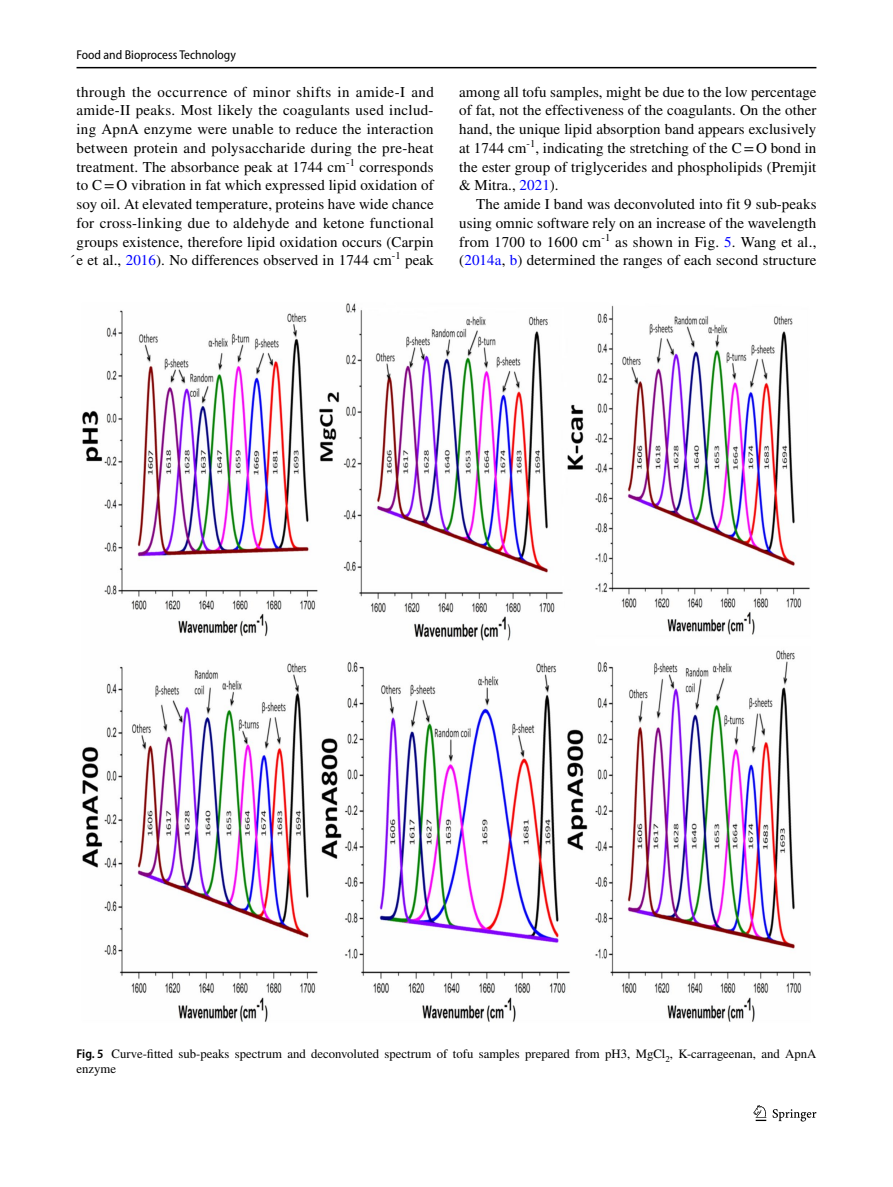
<style>
.page{position:relative;width:893px;height:1187px;background:#fff}
.page>*{position:absolute;margin:0;border:0;box-sizing:border-box;transform-origin:0 0}
.t1{font:15px/18.8px "STIX";letter-spacing:.005em;color:#000;text-align:justify}
.t2{font:12.75px/15px "STIX";color:#000}
.t3{font:semi-condensed 12.75px "Myriad Pro";color:#000}
.s1{color:#00f}
.s2{font-family:"Myriad Pro";font-weight:600;font-stretch:semi-condensed}
</style>
<div class="page">
<hr style="left:77px;top:67px;width:739px;height:1px;background:#000">
<svg style="left:753px;top:1105px;width:13px;height:15px"></svg>
<svg style="left:773px;top:1109px;width:43px;height:12px"></svg>
<img style="left:82px;top:303px;width:729px;height:719px">
<p class="t3" style="left:77px;top:48px;width:161px">Food and Bioprocess Technology</p>
<p class="t1" style="left:77px;top:83px;width:359px">through the occurrence of minor shifts in amide-I and amide-II peaks. Most likely the coagulants used includ&shy;ing ApnA enzyme were unable to reduce the interaction between protein and polysaccharide during the pre-heat treatment. The absorbance peak at 1744 cm<sup>-1</sup> corresponds to C=O vibration in fat which expressed lipid oxidation of soy oil. At elevated temperature, proteins have wide chance for cross-linking due to aldehyde and ketone functional groups existence, therefore lipid oxidation occurs (Carpin ́e et al., <span class="s1">2016</span>). No differences observed in 1744 cm<sup>-1</sup> peak</p>
<p class="t1" style="left:459px;top:83px;width:359px">among all tofu samples, might be due to the low percentage of fat, not the effectiveness of the coagulants. On the other hand, the unique lipid absorption band appears exclusively at 1744 cm<sup>-1</sup>, indicating the stretching of the C=O bond in the ester group of triglycerides and phospholipids (Premjit &amp; Mitra., <span class="s1">2021</span>).</p>
<p class="t1" style="left:459px;top:196px;width:359px;text-indent:17px">The amide I band was deconvoluted into fit 9 sub-peaks using omnic software rely on an increase of the wavelength from 1700 to 1600 cm<sup>-1</sup> as shown in Fig. <span class="s1">5</span>. Wang et al., (<span class="s1">2014a</span>, <span class="s1">b</span>) determined the ranges of each second structure</p>
<p class="t2" style="left:77px;top:1047px;width:741px"><span class="s2">Fig. 5</span> Curve-fitted sub-peaks spectrum and deconvoluted spectrum of tofu samples prepared from pH3, MgCl<sub>2</sub>, K-carrageenan, and ApnA enzyme</p>
</div>
